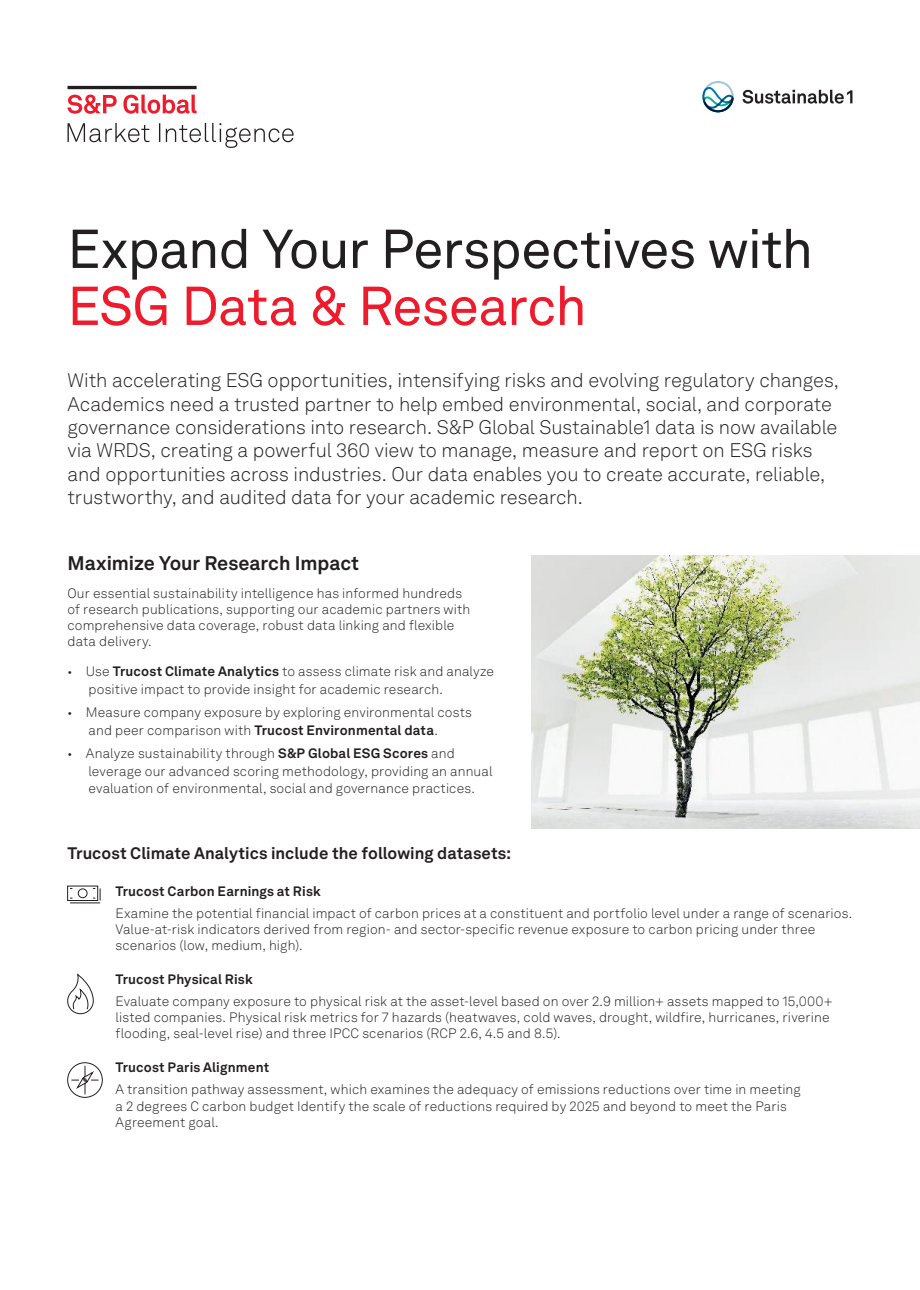
<style>
.page{position:relative;width:920px;height:1290px;background:#fff}
.page>*{position:absolute;margin:0;border:0;box-sizing:border-box;transform-origin:0 0}
.Heading_1_-_Level_1{font:54px/57px "Akkurat LL";letter-spacing:-.02em;color:#231f20}
.Intro_Copy_Level_1{font:300 19.5px/23.4px "Akkurat LL";letter-spacing:-.005em;color:#231f20}
.Subheading_Level_1{font:700 19.5px "Akkurat LL";color:#231f20}
.Subheading_Level_1-2{font:700 16.5px "Akkurat LL";letter-spacing:.005em;color:#231f20}
.Body_copy_1_-_9_Auto{font:300 13.5px/16.2px "Akkurat LL";letter-spacing:.01em;color:#231f20}
.Bullets_1_-_Level_1{font:300 13.5px/17.5px "Akkurat LL";letter-spacing:.01em;color:#231f20}
.Subheading_Level_3{font:700 13.5px "Akkurat LL";letter-spacing:.01em;color:#231f20}
.s1{color:#ee1b2d}
.s2{font-size:12px}
.s3{font-weight:700}
</style>
<div class="page">
<svg style="left:68px;top:123px;width:226px;height:25px"></svg>
<svg style="left:68px;top:86px;width:129px;height:28px"></svg>
<svg style="left:67px;top:886px;width:33px;height:17px"></svg>
<svg style="left:67px;top:974px;width:27px;height:40px"></svg>
<svg style="left:67px;top:1062px;width:36px;height:36px"></svg>
<svg style="left:702px;top:81px;width:32px;height:31px"></svg>
<svg style="left:742px;top:90px;width:110px;height:14px"></svg>
<img style="left:532px;top:556px;width:388px;height:272px">
<p class="Heading_1_-_Level_1" style="left:68px;top:218px;width:747px">Expand Your Perspectives with<br><span class="s1">ESG Data &amp; Research</span></p>
<p class="Intro_Copy_Level_1" style="left:68px;top:368px;width:773px">With accelerating ESG opportunities, intensifying risks and evolving regulatory changes, Academics need a trusted partner to help embed environmental, social, and corporate governance considerations into research. S&amp;P Global Sustainable1 data is now available via WRDS, creating a powerful 360 view to manage, measure and report on ESG risks and opportunities across industries. Our data enables you to create accurate, reliable, trustworthy, and audited data for your academic research.</p>
<p class="Subheading_Level_1" style="left:68px;top:548px;width:293px">Maximize Your Research Impact</p>
<p class="Body_copy_1_-_9_Auto" style="left:68px;top:585px;width:404px">Our essential sustainability intelligence has informed hundreds of research publications, supporting our academic partners with comprehensive data coverage, robust data linking and flexible data delivery.</p>
<p class="Bullets_1_-_Level_1" style="left:88px;top:662px;width:407px;text-indent:-21px"><span class="s2">•</span> Use <span class="s3">Trucost Climate Analytics</span> to assess climate risk and analyze positive impact to provide insight for academic research.</p>
<p class="Bullets_1_-_Level_1" style="left:88px;top:703px;width:385px;text-indent:-21px"><span class="s2">•</span> Measure company exposure by exploring environmental costs and peer comparison with <span class="s3">Trucost Environmental data</span>.</p>
<p class="Bullets_1_-_Level_1" style="left:88px;top:744px;width:405px;text-indent:-21px"><span class="s2">•</span> Analyze sustainability through <span class="s3">S&amp;P Global ESG Scores</span> and leverage our advanced scoring methodology, providing an annual evaluation of environmental, social and governance practices.</p>
<p class="Subheading_Level_1-2" style="left:68px;top:840px;width:445px">Trucost Climate Analytics include the following datasets:</p>
<p class="Subheading_Level_3" style="left:116px;top:880px;width:207px">Trucost Carbon Earnings at Risk</p>
<p class="Body_copy_1_-_9_Auto" style="left:116px;top:904px;width:738px">Examine the potential financial impact of carbon prices at a constituent and portfolio level under a range of scenarios.<br>Value-at-risk indicators derived from region- and sector-specific revenue exposure to carbon pricing under three scenarios (low, medium, high).</p>
<p class="Subheading_Level_3" style="left:116px;top:969px;width:139px">Trucost Physical Risk</p>
<p class="Body_copy_1_-_9_Auto" style="left:116px;top:993px;width:718px">Evaluate company exposure to physical risk at the asset-level based on over 2.9 million+ assets mapped to 15,000+ listed companies. Physical risk metrics for 7 hazards (heatwaves, cold waves, drought, wildfire, hurricanes, riverine flooding, seal-level rise) and three IPCC scenarios (RCP 2.6, 4.5 and 8.5).</p>
<p class="Subheading_Level_3" style="left:116px;top:1057px;width:155px">Trucost Paris Alignment</p>
<p class="Body_copy_1_-_9_Auto" style="left:116px;top:1081px;width:687px">A transition pathway assessment, which examines the adequacy of emissions reductions over time in meeting a 2 degrees C carbon budget Identify the scale of reductions required by 2025 and beyond to meet the Paris<br>Agreement goal.</p>
</div>
